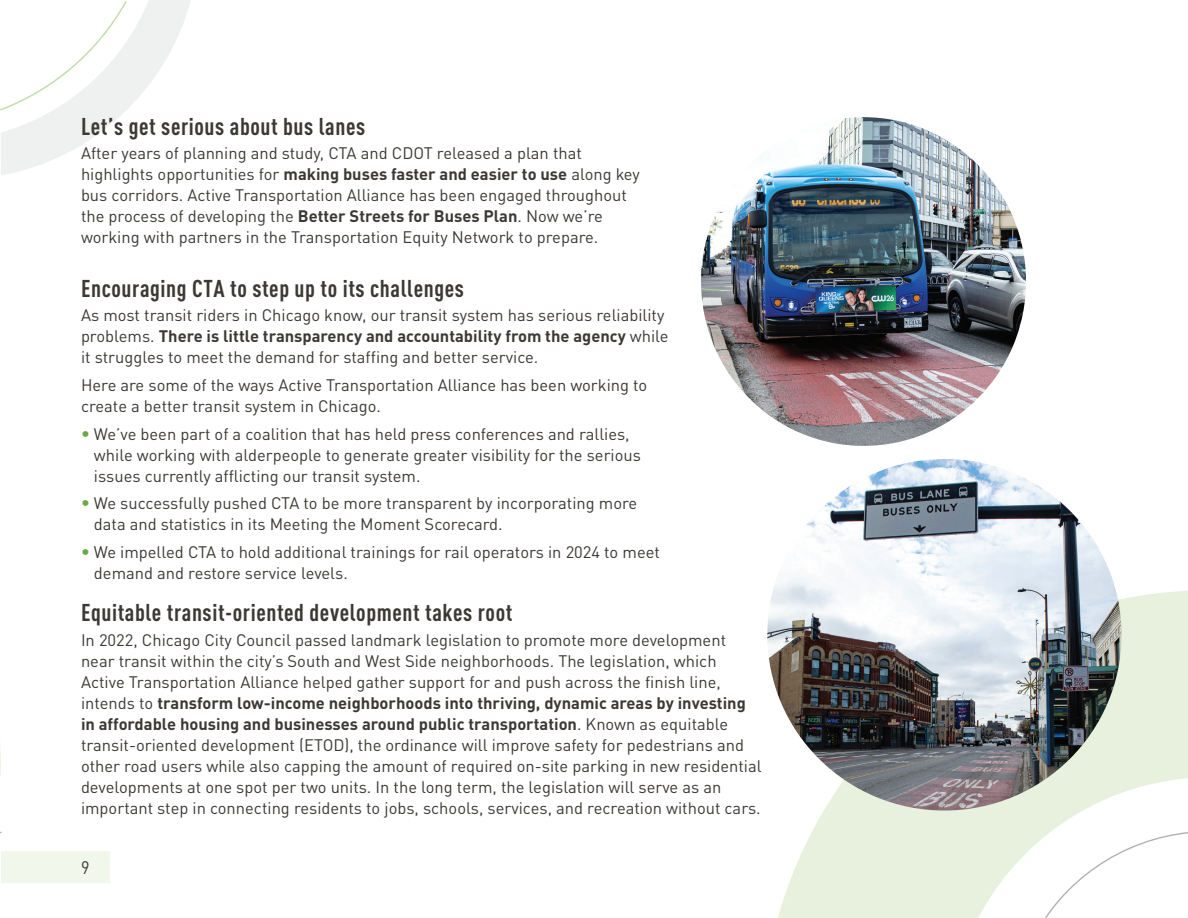
<style>
.page{position:relative;width:1188px;height:918px;background:#fff}
.page>*{position:absolute;margin:0;border:0;box-sizing:border-box;transform-origin:0 0}
.t1{font:700 condensed 24px "DIN Pro";letter-spacing:.025em;color:#3c3935}
.t2{font:18px "DIN Pro";color:#3c3935;scale:.9 1}
.t3{font:16.5px/21px "DIN Pro";color:#3c3935}
.s1{font-weight:700}
.s2{font-weight:700;font-size:18px;color:#6aaa43}
</style>
<div class="page">
<div style="left:2px;top:851px;width:108px;height:32px;background:#f1f7eb"></div>
<svg style="left:778px;top:591px;width:410px;height:327px;fill:#e7f1dd"></svg>
<svg style="left:1030px;top:831px;width:158px;height:87px"></svg>
<svg style="left:0;top:748px;width:2px;height:135px"></svg>
<svg style="left:0;top:0;width:191px;height:175px"></svg>
<img style="left:701px;top:117px;width:325px;height:329px">
<img style="left:767px;top:459px;width:355px;height:352px">
<h1 class="t1" style="left:81px;top:108px;width:286px">Let’s get serious about bus lanes</h1>
<p class="t3" style="left:81px;top:141px;width:560px">After years of planning and study, CTA and CDOT released a plan that highlights opportunities for <span class="s1">making buses faster and easier to use</span> along key bus corridors. Active Transportation Alliance has been engaged throughout the process of developing the <span class="s1">Better Streets for Buses Plan</span>. Now we’re working with partners in the Transportation Equity Network to prepare.</p>
<h1 class="t1" style="left:81px;top:270px;width:384px">Encouraging CTA to step up to its challenges</h1>
<p class="t3" style="left:81px;top:303px;width:589px">As most transit riders in Chicago know, our transit system has serious reliability problems. <span class="s1">There is little transparency and accountability from the agency</span> while it struggles to meet the demand for staffing and better service.</p>
<p class="t3" style="left:81px;top:373px;width:568px">Here are some of the ways Active Transportation Alliance has been working to create a better transit system in Chicago.</p>
<p class="t3" style="left:94px;top:422px;width:549px;text-indent:-13px"><span class="s2">•</span> We’ve been part of a coalition that has held press conferences and rallies, while working with alderpeople to generate greater visibility for the serious issues currently afflicting our transit system.</p>
<p class="t3" style="left:94px;top:491px;width:545px;text-indent:-13px"><span class="s2">•</span> We successfully pushed CTA to be more transparent by incorporating more data and statistics in its Meeting the Moment Scorecard.</p>
<p class="t3" style="left:94px;top:540px;width:567px;text-indent:-13px"><span class="s2">•</span> We impelled CTA to hold additional trainings for rail operators in 2024 to meet demand and restore service levels.</p>
<h1 class="t1" style="left:81px;top:595px;width:433px">Equitable transit-oriented development takes root</h1>
<p class="t3" style="left:81px;top:628px;width:682px">In 2022, Chicago City Council passed landmark legislation to promote more development near transit within the city’s South and West Side neighborhoods. The legislation, which Active Transportation Alliance helped gather support for and push across the finish line, intends to <span class="s1">transform low-income neighborhoods into thriving, dynamic areas by investing in affordable housing and businesses around public transportation</span>. Known as equitable transit-oriented development (ETOD), the ordinance will improve safety for pedestrians and other road users while also capping the amount of required on-site parking in new residential developments at one spot per two units. In the long term, the legislation will serve as an important step in connecting residents to jobs, schools, services, and recreation without cars.</p>
<p class="t2" style="left:81px;top:853px;width:11px">9</p>
</div>
